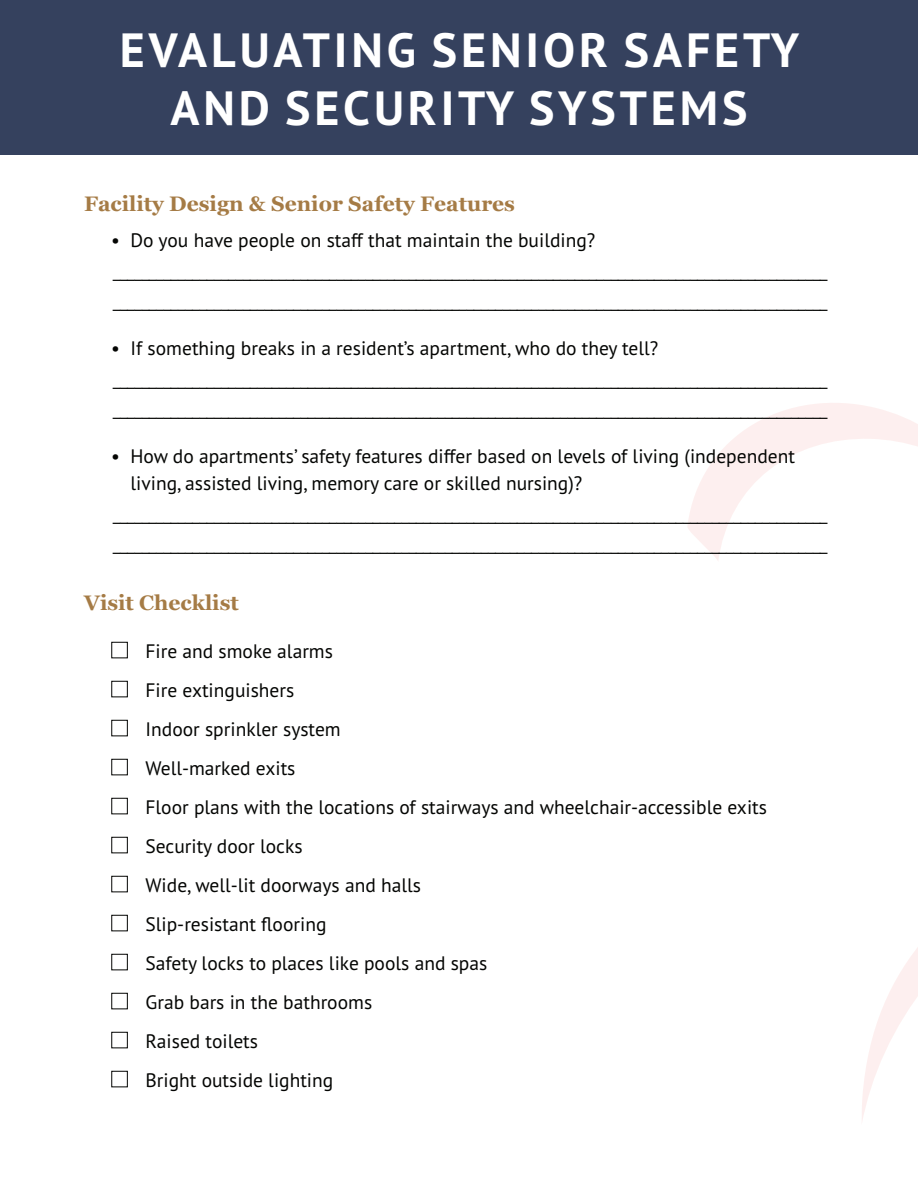
<style>
.page{position:relative;width:918px;height:1188px;background:#fff}
.page>*{position:absolute;margin:0;border:0;box-sizing:border-box;transform-origin:0 0}
.t1{font:700 48px/57.6px "PT Sans Pro";letter-spacing:.08em;color:#fff;text-align:center}
.t2{font:700 21px "Georgia";color:#a57b45}
.t3{font:300 19.5px/30px "PT Sans Pro";color:#040503}
.t4{font:19.5px/27px "PT Sans Pro";color:#040503}
</style>
<div class="page">
<svg style="left:687px;top:403px;width:231px;height:157px"></svg>
<svg style="left:862px;top:947px;width:56px;height:173px"></svg>
<div style="left:0;top:0;width:918px;height:154px;background:#35415e"></div>
<h1 class="t1" style="left:120px;top:20px;width:681px">EVALUATING SENIOR SAFETY<br>AND SECURITY SYSTEMS</h1>
<p class="t2" style="left:84px;top:188px;width:433px">Facility Design &amp; Senior Safety Features</p>
<p class="t4" style="left:111px;top:226px;width:486px">• Do you have people on staff that maintain the building?</p>
<p class="t3" style="left:113px;top:254px;width:716px">___________________________________________________________________________________________________ ___________________________________________________________________________________________________</p>
<p class="t4" style="left:111px;top:334px;width:549px">• If something breaks in a resident’s apartment, who do they tell?</p>
<p class="t3" style="left:113px;top:362px;width:716px">___________________________________________________________________________________________________ ___________________________________________________________________________________________________</p>
<p class="t4" style="left:130px;top:442px;width:666px;text-indent:-20px">• How do apartments’ safety features differ based on levels of living (independent living, assisted living, memory care or skilled nursing)?</p>
<p class="t3" style="left:113px;top:497px;width:716px">___________________________________________________________________________________________________ ___________________________________________________________________________________________________</p>
<p class="t2" style="left:84px;top:587px;width:156px">Visit Checklist</p>
<p class="t4" style="left:111px;top:637px;width:224px">■ Fire and smoke alarms</p>
<p class="t4" style="left:111px;top:676px;width:185px">■ Fire extinguishers</p>
<p class="t4" style="left:111px;top:715px;width:231px">■ Indoor sprinkler system</p>
<p class="t4" style="left:111px;top:754px;width:186px">■ Well-marked exits</p>
<p class="t4" style="left:111px;top:793px;width:658px">■ Floor plans with the locations of stairways and wheelchair-accessible exits</p>
<p class="t4" style="left:111px;top:832px;width:193px">■ Security door locks</p>
<p class="t4" style="left:111px;top:871px;width:312px">■ Wide, well-lit doorways and halls</p>
<p class="t4" style="left:111px;top:910px;width:217px">■ Slip-resistant flooring</p>
<p class="t4" style="left:111px;top:949px;width:378px">■ Safety locks to places like pools and spas</p>
<p class="t4" style="left:111px;top:988px;width:263px">■ Grab bars in the bathrooms</p>
<p class="t4" style="left:111px;top:1027px;width:149px">■ Raised toilets</p>
<p class="t4" style="left:111px;top:1066px;width:224px">■ Bright outside lighting</p>
</div>
